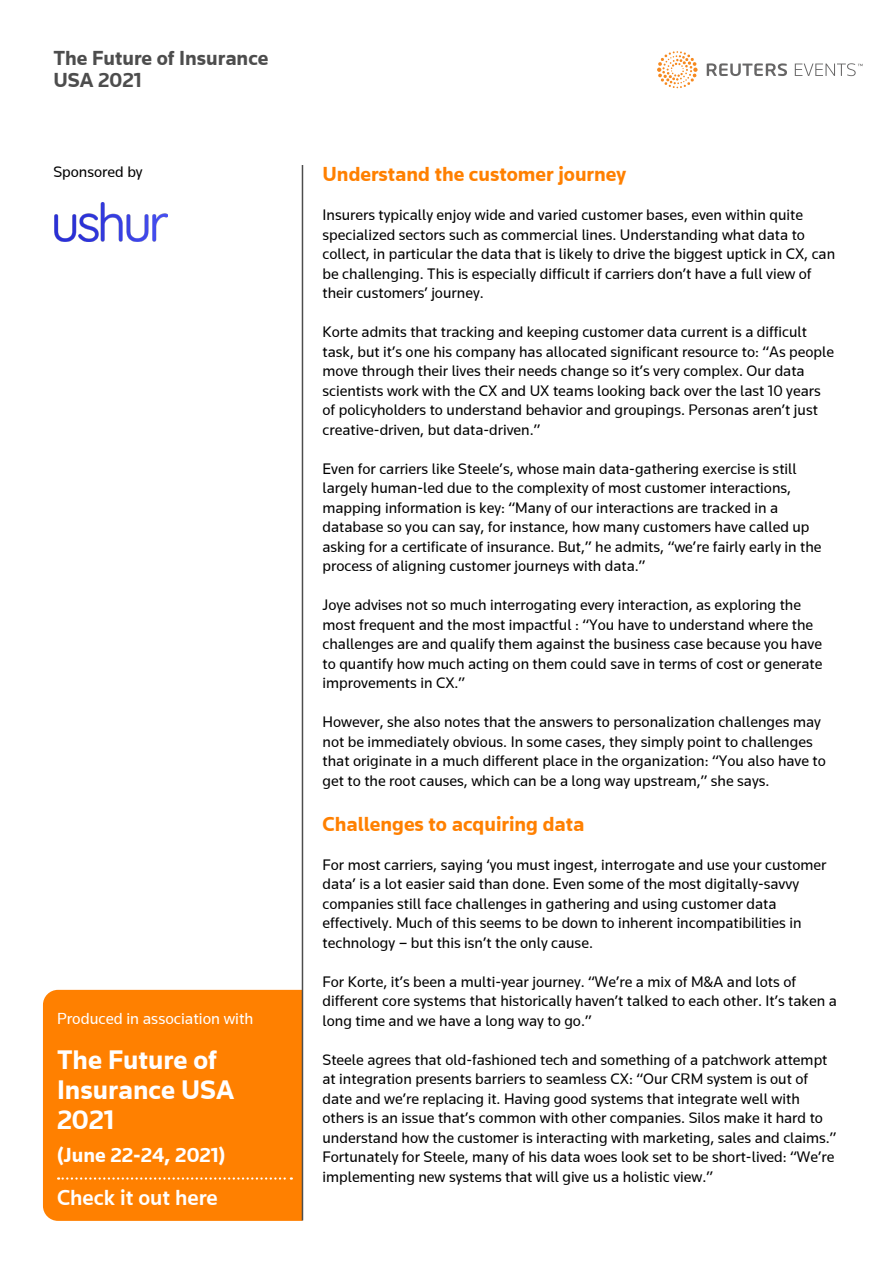
<style>
.page{position:relative;width:893px;height:1263px;background:#fff}
.page>*{position:absolute;margin:0;border:0;box-sizing:border-box;transform-origin:0 0}
.t1{font:700 27.75px/30px "Knowledge";color:#fff}
.t2{font:500 22.5px "Knowledge";color:#fff}
.Headings{font:700 21px "Knowledge";color:#ff8000}
.t3{font:700 21px/22.5px "Knowledge";color:#4d4d4d}
.t4{font:700 21px "Knowledge";color:#fff}
.t5{font:16.5px "Knowledge";color:#fff}
.t6{font:15.75px/19.5px "Knowledge";color:#000}
</style>
<div class="page">
<svg style="left:707px;top:63px;width:155px;height:13px"></svg>
<svg style="left:657px;top:51px;width:41px;height:37px"></svg>
<div style="left:43px;top:990px;width:259px;height:231px;background:#ff8000"></div>
<hr style="left:302px;top:165px;width:1px;height:1055px;background:#4d4d4d">
<svg style="left:58px;top:1177px;width:234px;height:3px"></svg>
<img style="left:54px;top:203px;width:113px;height:39px">
<h3 class="t3" style="left:53px;top:47px;width:217px">The Future of Insurance<br>USA 2021</h3>
<p class="t6" style="left:53px;top:163px;width:91px">Sponsored by</p>
<p class="Headings" style="left:322px;top:163px;width:305px">Understand the customer journey</p>
<p class="t6" style="left:322px;top:206px;width:514px">Insurers typically enjoy wide and varied customer bases, even within quite specialized sectors such as commercial lines. Understanding what data to collect, in particular the data that is likely to drive the biggest uptick in CX, can be challenging. This is especially difficult if carriers don’t have a full view of their customers’ journey.</p>
<p class="t6" style="left:322px;top:323px;width:513px">Korte admits that tracking and keeping customer data current is a difficult task, but it’s one his company has allocated significant resource to: “As people move through their lives their needs change so it’s very complex. Our data scientists work with the CX and UX teams looking back over the last 10 years of policyholders to understand behavior and groupings. Personas aren’t just creative-driven, but data-driven.”</p>
<p class="t6" style="left:322px;top:459px;width:501px">Even for carriers like Steele’s, whose main data-gathering exercise is still largely human-led due to the complexity of most customer interactions, mapping information is key: “Many of our interactions are tracked in a database so you can say, for instance, how many customers have called up asking for a certificate of insurance. But,” he admits, “we’re fairly early in the process of aligning customer journeys with data.”</p>
<p class="t6" style="left:322px;top:596px;width:501px">Joye advises not so much interrogating every interaction, as exploring the most frequent and the most impactful : “You have to understand where the challenges are and qualify them against the business case because you have to quantify how much acting on them could save in terms of cost or generate improvements in CX.”</p>
<p class="t6" style="left:322px;top:713px;width:505px">However, she also notes that the answers to personalization challenges may not be immediately obvious. In some cases, they simply point to challenges that originate in a much different place in the organization: “You also have to get to the root causes, which can be a long way upstream,” she says.</p>
<p class="Headings" style="left:322px;top:812px;width:263px">Challenges to acquiring data</p>
<p class="t6" style="left:322px;top:855px;width:505px">For most carriers, saying ‘you must ingest, interrogate and use your customer data’ is a lot easier said than done. Even some of the most digitally-savvy companies still face challenges in gathering and using customer data effectively. Much of this seems to be down to inherent incompatibilities in technology – but this isn’t the only cause.</p>
<p class="t6" style="left:322px;top:972px;width:516px">For Korte, it’s been a multi-year journey. “We’re a mix of M&amp;A and lots of different core systems that historically haven’t talked to each other. It’s taken a long time and we have a long way to go.”</p>
<p class="t6" style="left:322px;top:1050px;width:516px">Steele agrees that old-fashioned tech and something of a patchwork attempt at integration presents barriers to seamless CX: “Our CRM system is out of date and we’re replacing it. Having good systems that integrate well with others is an issue that’s common with other companies. Silos make it hard to understand how the customer is interacting with marketing, sales and claims.” Fortunately for Steele, many of his data woes look set to be short-lived: “We’re implementing new systems that will give us a holistic view.”</p>
<p class="t5" style="left:57px;top:1009px;width:198px">Produced in association with</p>
<h1 class="t1" style="left:57px;top:1045px;width:179px">The Future of<br>Insurance USA<br>2021</h1>
<h3 class="t4" style="left:57px;top:1143px;width:170px">(June 22-24, 2021)</h3>
<h2 class="t2" style="left:57px;top:1185px;width:162px">Check it out here</h2>
</div>
